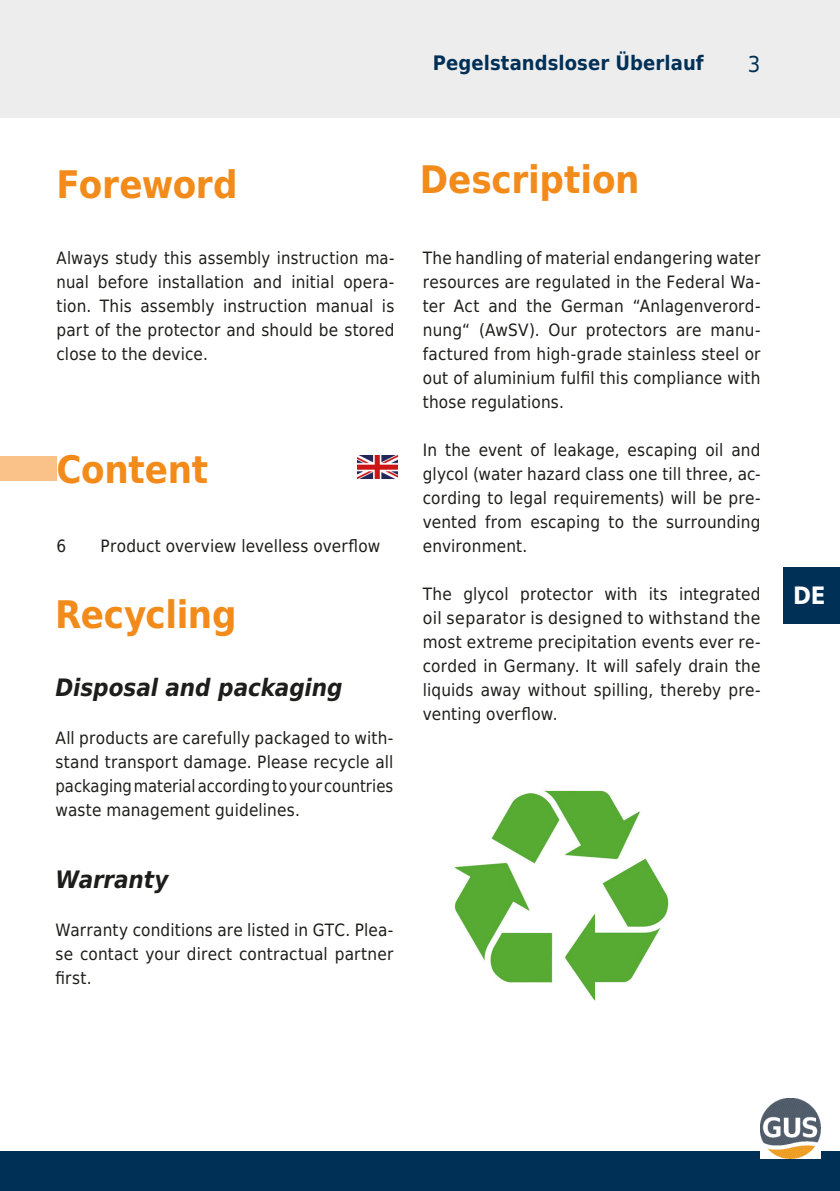
<style>
.page{position:relative;width:840px;height:1191px;background:#fff}
.page>*{position:absolute;margin:0;border:0;box-sizing:border-box;transform-origin:0 0}
.t1{font:700 38px "DejaVu Sans Condensed";letter-spacing:-.005em;color:#f28b1a}
.t2{font:italic 700 24px "DejaVu Sans Condensed";letter-spacing:-.005em;color:#1d1d1b}
.t3{font:700 24px "DejaVu Sans Condensed";color:#fff}
.t4{font:22px "DejaVu Sans Condensed";color:#003056}
.t5{font:700 20px "DejaVu Sans Condensed";letter-spacing:.005em;color:#003056}
.t6{font:17px/24px "DejaVu Sans Condensed";letter-spacing:.01em;color:#1d1d1b;text-align:justify}
</style>
<div class="page">
<div style="left:0;top:0;width:839px;height:118px;background:#ededed"></div>
<div style="left:0;top:1151px;width:839px;height:40px;background:#003056"></div>
<img style="left:760px;top:1098px;width:60px;height:60px">
<div style="left:782px;top:567px;width:57px;height:57px;background:#003056"></div>
<img style="left:357px;top:455px;width:40px;height:23px">
<div style="left:0;top:456px;width:57px;height:24px;background:#fac288"></div>
<img style="left:454px;top:790px;width:215px;height:211px">
<p class="t5" style="left:432px;top:47px;width:272px">Pegelstandsloser Überlauf</p>
<p class="t4" style="left:747px;top:45px;width:14px">3</p>
<h1 class="t1" style="left:57px;top:153px;width:182px">Foreword</h1>
<p class="t6" style="left:57px;top:245px;width:339px">Always study this assembly instruction ma&shy;nual before installation and initial opera&shy;tion. This assembly instruction manual is part of the protector and should be stored close to the device.</p>
<h1 class="t1" style="left:57px;top:438px;width:153px">Content</h1>
<p class="t6" style="left:57px;top:533px;width:11px">6</p>
<p class="t6" style="left:101px;top:533px;width:281px">Product overview levelless overflow</p>
<h1 class="t1" style="left:55px;top:583px;width:183px">Recycling</h1>
<h2 class="t2" style="left:55px;top:669px;width:288px">Disposal and packaging</h2>
<p class="t6" style="left:55px;top:725px;width:339px">All products are carefully packaged to with&shy;stand transport damage. Please recycle all packaging material according to your countries waste management guidelines.</p>
<h2 class="t2" style="left:55px;top:861px;width:114px">Warranty</h2>
<p class="t6" style="left:55px;top:917px;width:339px">Warranty conditions are listed in GTC. Plea&shy;se contact your direct contractual partner first.</p>
<h1 class="t1" style="left:420px;top:148px;width:221px">Description</h1>
<p class="t6" style="left:422px;top:245px;width:339px">The handling of material endangering water resources are regulated in the Federal Wa&shy;ter Act and the German “Anlagenverord&shy;nung“ (AwSV). Our protectors are manu&shy;factured from high-grade stainless steel or out of aluminium fulfil this compliance with those regulations.</p>
<p class="t6" style="left:422px;top:437px;width:339px">In the event of leakage, escaping oil and glycol (water hazard class one till three, ac&shy;cording to legal requirements) will be pre&shy;vented from escaping to the surrounding environment.</p>
<p class="t6" style="left:422px;top:582px;width:339px">The glycol protector with its integrated oil separator is designed to withstand the most extreme precipitation events ever re&shy;corded in Germany. It will safely drain the liquids away without spilling, thereby pre&shy;venting overflow.</p>
<h2 class="t3" style="left:792px;top:575px;width:34px">DE</h2>
</div>
